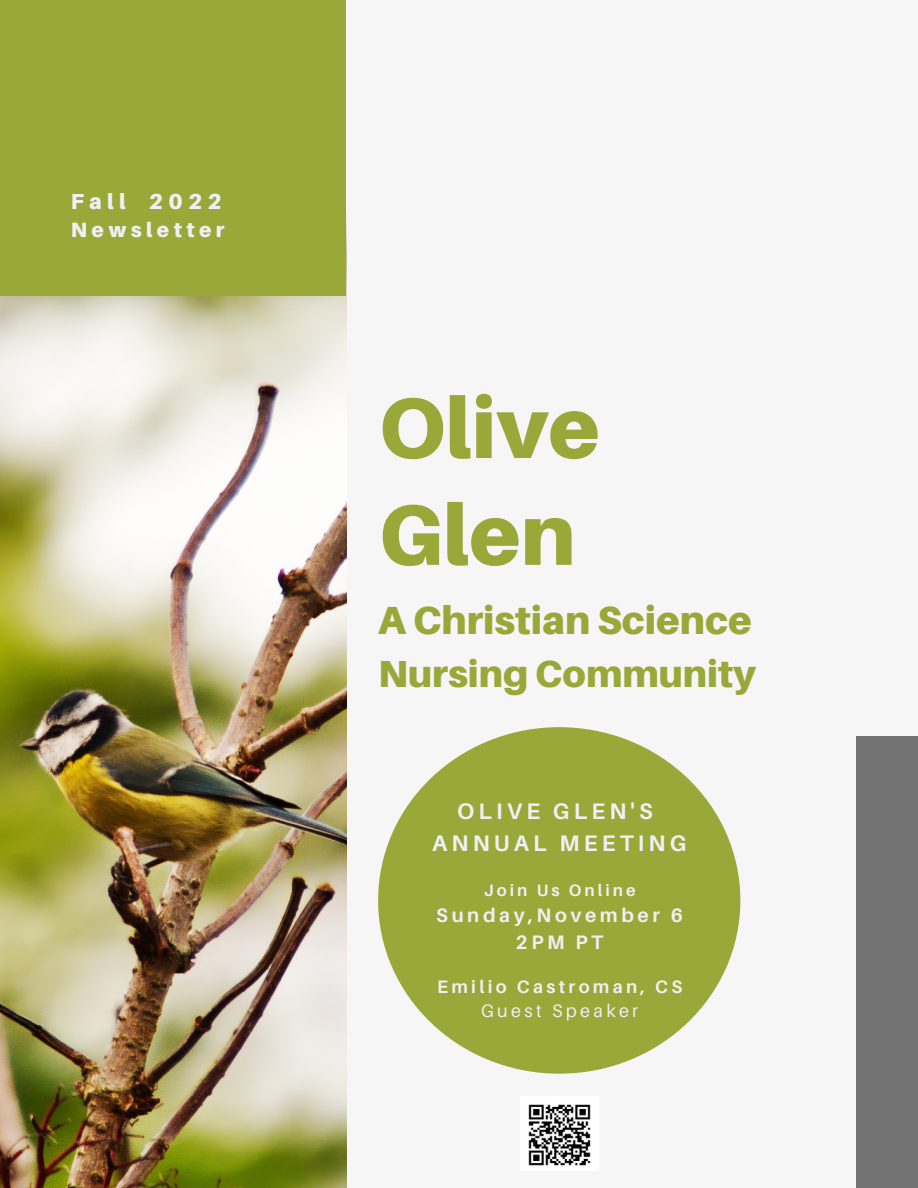
<style>
.page{position:relative;width:918px;height:1188px;background:#f6f6f6}
.page>*{position:absolute;margin:0;border:0;box-sizing:border-box;transform-origin:0 0}
.t1{font:900 85.5px/106.8px "Aileron";color:#99a839}
.t2{font:900 39.15px "Aileron";color:#99a839}
.t3{font:900 37.65px "Aileron";color:#99a839}
.t4{font:700 22.5px/31.5px "Aileron";letter-spacing:.185em;color:#eff0f2;text-align:center}
.t5{font:900 21.75px "Aileron";letter-spacing:.24em;color:#eff0f2}
.t6{font:900 20.7px "Aileron";letter-spacing:.215em;color:#eff0f2}
.t7{font:700 19.5px/27px "Aileron";letter-spacing:.185em;color:#eff0f2;text-align:center}
.t8{font:700 18px "Aileron";letter-spacing:.185em;color:#eff0f2}
.t9{font:18px "Aileron";letter-spacing:.185em;color:#eff0f2}
.t10{font:700 16.5px "Aileron";letter-spacing:.185em;color:#eff0f2}
</style>
<div class="page">
<img style="left:0;top:296px;width:346px;height:892px">
<div style="left:0;top:0;width:346px;height:296px;background:#99a839"></div>
<div style="left:856px;top:736px;width:62px;height:452px;background:#737373"></div>
<div style="left:378px;top:727px;width:362px;height:347px;background:#99a839;border-radius:50%"></div>
<img style="left:528px;top:1104px;width:63px;height:62px">
<p class="t5" style="left:71px;top:188px;width:153px">Fall 2022</p>
<p class="t6" style="left:71px;top:217px;width:155px">Newsletter</p>
<h1 class="t1" style="left:378px;top:373px;width:223px">Olive<br>Glen</h1>
<h2 class="t2" style="left:378px;top:596px;width:375px">A Christian Science</h2>
<h3 class="t3" style="left:378px;top:651px;width:379px">Nursing Community</h3>
<p class="t4" style="left:432px;top:795px;width:256px">OLIVE GLEN'S<br>ANNUAL MEETING</p>
<p class="t10" style="left:484px;top:880px;width:153px">Join Us Online</p>
<p class="t7" style="left:436px;top:901px;width:248px">Sunday,November 6<br>2PM PT</p>
<p class="t8" style="left:437px;top:975px;width:247px">Emilio Castroman, CS</p>
<p class="t9" style="left:481px;top:1000px;width:158px">Guest Speaker</p>
</div>
